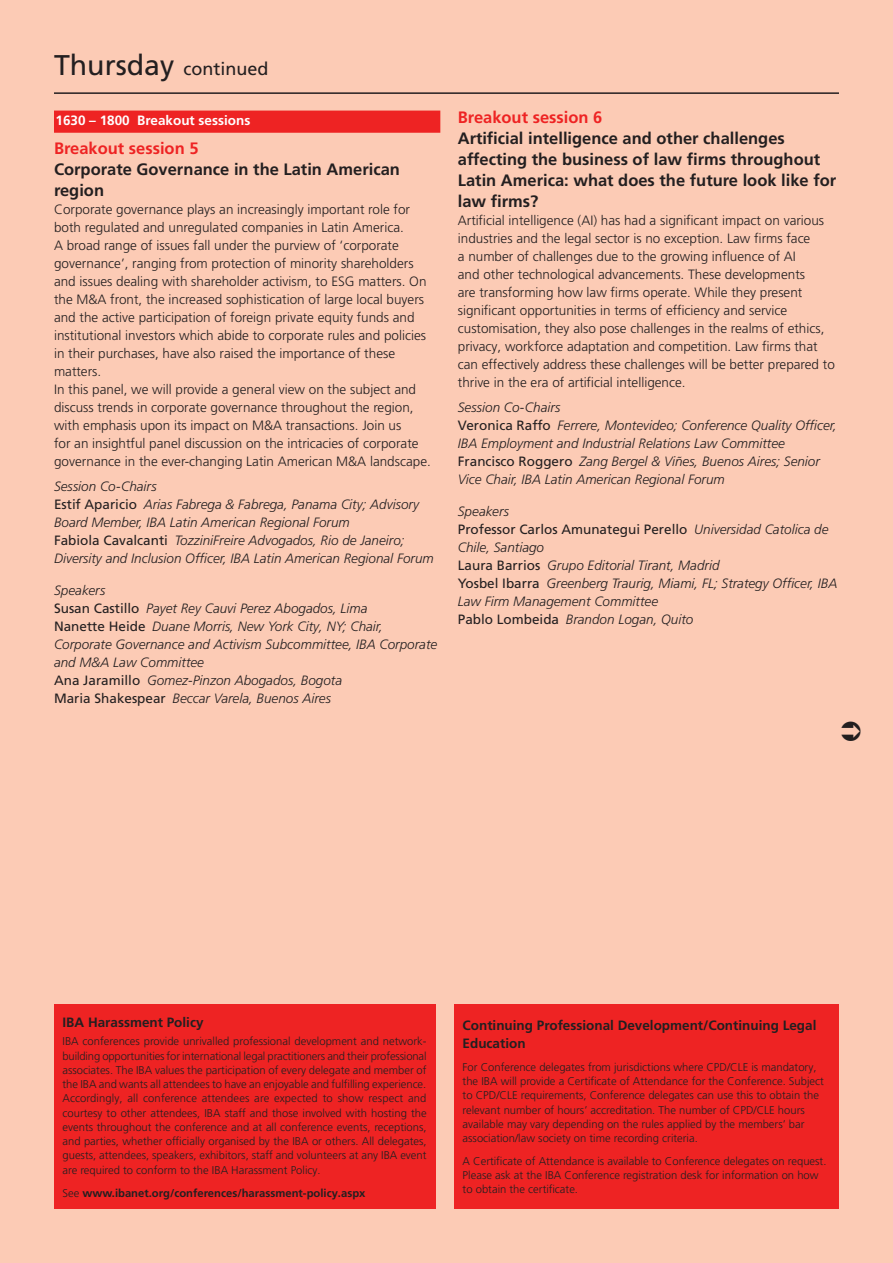
<style>
.page{position:relative;width:893px;height:1263px;background:#fccbb5}
.page>*{position:absolute;margin:0;border:0;box-sizing:border-box;transform-origin:0 0}
.t1{font:18px "Frutiger LT Pro";color:#231f20}
.t2{font:700 16.5px/21px "Frutiger LT Pro";color:#231f20}
.t3{font:700 16.5px "Frutiger LT Pro";color:#ee2323}
.t4{font:300 13.5px/18px "Frutiger LT Pro";color:#231f20}
.t5{font:italic 300 13.5px/18px "Frutiger LT Pro";color:#231f20}
.t6{font:700 13.5px/18px "Frutiger LT Pro";color:#231f20}
.t7{font:700 13.5px "Frutiger LT Pro";color:#fff}
.t8{font:300 11.25px/14.2px "Frutiger LT Pro";color:#231f20}
.t9{font:700 11.25px "Frutiger LT Pro";color:#231f20}
.s1{font-size:28.5px}
.s2{font-weight:400;font-style:normal}
.s3{font-weight:300}
</style>
<div class="page">
<hr style="left:54px;top:92px;width:785px;height:2px;background:#231f20">
<div style="left:55px;top:111px;width:385px;height:21px;background:#ee2323"></div>
<div style="left:54px;top:111px;width:386px;height:22px;border:2px solid #ee2323"></div>
<div style="left:454px;top:1004px;width:385px;height:205px;background:#ee2323"></div>
<div style="left:54px;top:1004px;width:381px;height:205px;background:#ee2323"></div>
<h1 class="t1" style="left:54px;top:59px;width:216px"><span class="s1">Thursday</span> continued</h1>
<p class="t7" style="left:56px;top:112px;width:196px">1630 – 1800 Breakout sessions</p>
<p class="t3" style="left:54px;top:138px;width:146px">Breakout session 5</p>
<p class="t2" style="left:54px;top:159px;width:347px">Corporate Governance in the Latin American region</p>
<p class="t4" style="left:54px;top:200px;width:378px">Corporate governance plays an increasingly important role for both regulated and unregulated companies in Latin America.<br>A broad range of issues fall under the purview of ‘corporate governance’, ranging from protection of minority shareholders and issues dealing with shareholder activism, to ESG matters. On the M&amp;A front, the increased sophistication of large local buyers and the active participation of foreign private equity funds and institutional investors which abide to corporate rules and policies in their purchases, have also raised the importance of these matters.<br>In this panel, we will provide a general view on the subject and discuss trends in corporate governance throughout the region, with emphasis upon its impact on M&amp;A transactions. Join us<br>for an insightful panel discussion on the intricacies of corporate governance in the ever-changing Latin American M&amp;A landscape.</p>
<p class="t5" style="left:54px;top:478px;width:381px">Session Co-Chairs<br><span class="s2">Estif Aparicio</span> Arias Fabrega &amp; Fabrega, Panama City; Advisory Board Member, IBA Latin American Regional Forum<br><span class="s2">Fabiola Cavalcanti</span> TozziniFreire Advogados, Rio de Janeiro; Diversity and Inclusion Officer, IBA Latin American Regional Forum</p>
<p class="t5" style="left:54px;top:581px;width:385px">Speakers<br><span class="s2">Susan Castillo</span> Payet Rey Cauvi Perez Abogados, Lima<br><span class="s2">Nanette Heide</span> Duane Morris, New York City, NY; Chair, Corporate Governance and Activism Subcommittee, IBA Corporate and M&amp;A Law Committee<br><span class="s2">Ana Jaramillo</span> Gomez-Pinzon Abogados, Bogota<br><span class="s2">Maria Shakespear</span> Beccar Varela, Buenos Aires</p>
<p class="t3" style="left:458px;top:107px;width:146px">Breakout session 6</p>
<p class="t2" style="left:458px;top:128px;width:380px">Artificial intelligence and other challenges affecting the business of law firms throughout Latin America: what does the future look like for law firms?</p>
<p class="t4" style="left:458px;top:211px;width:379px">Artificial intelligence (AI) has had a significant impact on various industries and the legal sector is no exception. Law firms face<br>a number of challenges due to the growing influence of AI<br>and other technological advancements. These developments<br>are transforming how law firms operate. While they present significant opportunities in terms of efficiency and service customisation, they also pose challenges in the realms of ethics, privacy, workforce adaptation and competition. Law firms that can effectively address these challenges will be better prepared to thrive in the era of artificial intelligence.</p>
<p class="t5" style="left:458px;top:399px;width:381px">Session Co-Chairs<br><span class="s2">Veronica Raffo</span> Ferrere, Montevideo; Conference Quality Officer, IBA Employment and Industrial Relations Law Committee <span class="s2">Francisco Roggero</span> Zang Bergel &amp; Viñes, Buenos Aires; Senior Vice Chair, IBA Latin American Regional Forum</p>
<p class="t5" style="left:458px;top:502px;width:381px">Speakers<br><span class="s2">Professor Carlos Amunategui Perello</span> Universidad Catolica de Chile, Santiago<br><span class="s2">Laura Barrios</span> Grupo Editorial Tirant, Madrid<br><span class="s2">Yosbel Ibarra</span> Greenberg Traurig, Miami, FL; Strategy Officer, IBA Law Firm Management Committee<br><span class="s2">Pablo Lombeida</span> Brandon Logan, Quito</p>
<p class="t6" style="left:63px;top:1013px;width:143px">IBA Harassment Policy</p>
<p class="t8" style="left:63px;top:1034px;width:366px;text-align:justify">IBA conferences provide unrivalled professional development and network&shy;building opportunities for international legal practitioners and their professional associates. The IBA values the participation of every delegate and member of the IBA and wants all attendees to have an enjoyable and fulfilling experience.<br>Accordingly, all conference attendees are expected to show respect and courtesy to other attendees, IBA staff and those involved with hosting the events throughout the conference and at all conference events, receptions, and parties, whether officially organised by the IBA or others. All delegates, guests, attendees, speakers, exhibitors, staff and volunteers at any IBA event are required to conform to the IBA Harassment Policy.</p>
<p class="t9" style="left:63px;top:1186px;width:304px"><span class="s3">See</span> www.ibanet.org/conferences/harassment-policy.aspx</p>
<p class="t6" style="left:463px;top:1016px;width:355px">Continuing Professional Development/Continuing Legal<br>Education</p>
<p class="t8" style="left:463px;top:1060px;width:363px">For Conference delegates from jurisdictions where CPD/CLE is mandatory, the IBA will provide a Certificate of Attendance for the Conference. Subject to CPD/CLE requirements, Conference delegates can use this to obtain the relevant number of hours’ accreditation. The number of CPD/CLE hours available may vary depending on the rules applied by the members’ bar association/law society on time recording criteria.</p>
<p class="t8" style="left:463px;top:1154px;width:365px">A Certificate of Attendance is available to Conference delegates on request.<br>Please ask at the IBA Conference registration desk for information on how to obtain the certificate.</p>
</div>
